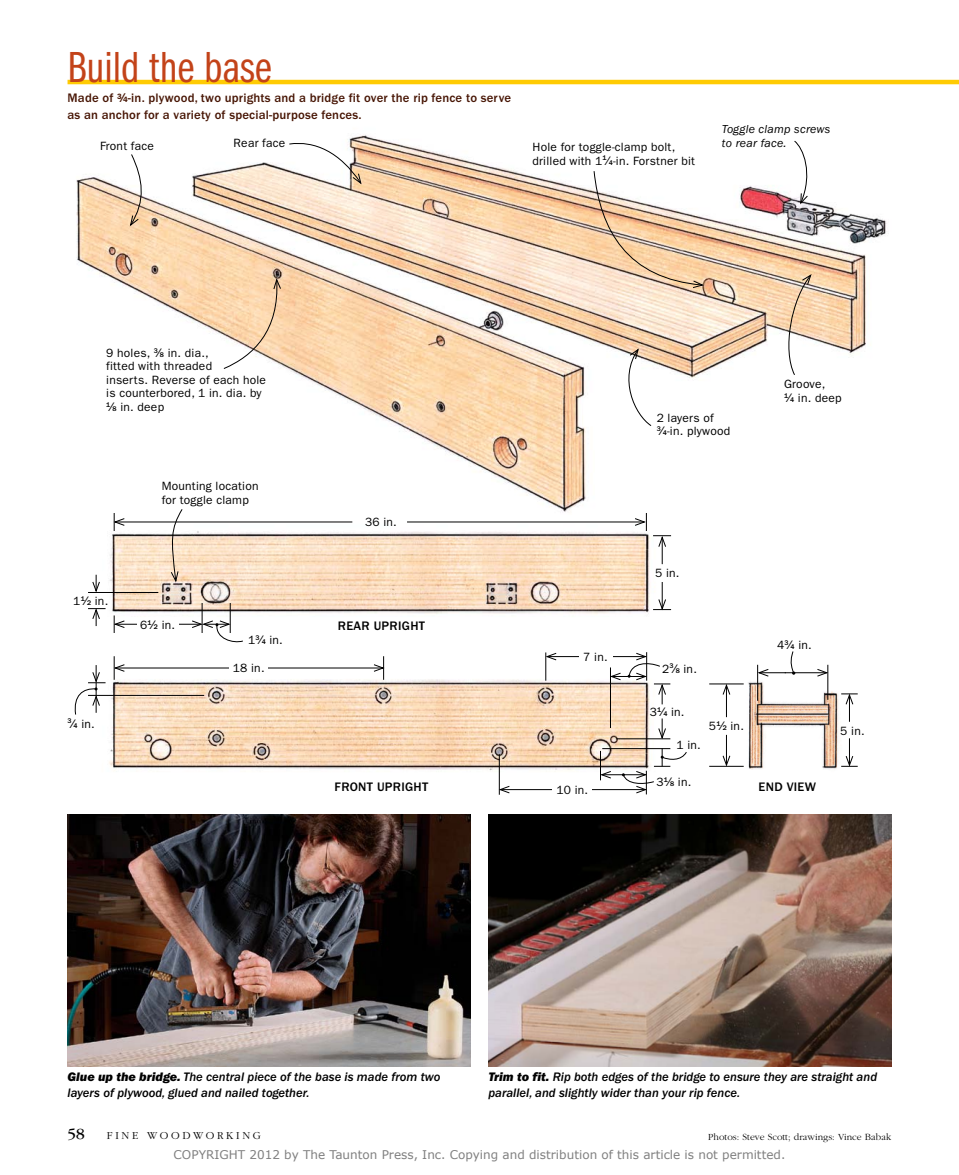
<style>
.page{position:relative;width:959px;height:1175px;background:#fff}
.page>*{position:absolute;margin:0;border:0;box-sizing:border-box;transform-origin:0 0}
.t1{font:45px "ITC Franklin Gothic Std Bk Cp";color:#c34319}
.t2{font:16.05px "ITC Garamond Std";color:#000}
.t3{font:12.75px/15.8px "ITC Franklin Gothic Std Med It";color:#000}
.t4{font:500 12.75px/16.5px "ITC Franklin Gothic Std";letter-spacing:.015em;color:#471504}
.t5{font:500 12.75px "ITC Franklin Gothic Std";letter-spacing:.025em;color:#000}
.t6{font:12px/13.5px "ITC Franklin Gothic Std";letter-spacing:.02em;color:#000}
.t7{font:12px "Verdana";color:#808080}
.t8{font:italic 12px/13.5px "ITC Franklin Gothic Std";letter-spacing:.02em;color:#000}
.t9{font:300 11.1px "ITC Garamond Std";letter-spacing:.24em;color:#000}
.t10{font:300 9.75px "ITC Garamond Std";letter-spacing:.005em;color:#000}
.s1{font-weight:600}
.s2{font-weight:600;font-size:7.8px}
.s3{font-weight:500;font-size:12.75px}
.s4{font-weight:500;font-size:7.05px}
.s5{font-family:"ITC Franklin Gothic Std Hvy It"}
</style>
<div class="page">
<img style="left:109px;top:521px;width:554px;height:103px">
<img style="left:106px;top:668px;width:564px;height:123px">
<img style="left:731px;top:664px;width:127px;height:106px">
<img style="left:76px;top:135px;width:811px;height:377px">
<hr style="left:68px;top:80px;width:890px;height:4px;background:#ffcb03">
<img style="left:488px;top:814px;width:403px;height:252px">
<img style="left:68px;top:814px;width:402px;height:252px">
<hr style="left:709px;top:683px;width:34px;height:1px;background:#000">
<hr style="left:709px;top:766px;width:34px;height:1px;background:#000">
<hr style="left:602px;top:748px;width:68px;height:1px;background:#000">
<hr style="left:202px;top:603px;width:1px;height:30px;background:#000">
<hr style="left:230px;top:603px;width:1px;height:30px;background:#000">
<hr style="left:610px;top:667px;width:1px;height:61px;background:#000">
<hr style="left:499px;top:754px;width:1px;height:40px;background:#000">
<hr style="left:616px;top:738px;width:54px;height:1px;background:#000">
<hr style="left:115px;top:521px;width:237px;height:1px;background:#000">
<svg style="left:113px;top:513px;width:12px;height:18px"></svg>
<hr style="left:407px;top:521px;width:237px;height:1px;background:#000">
<svg style="left:634px;top:513px;width:13px;height:18px"></svg>
<svg style="left:653px;top:535px;width:18px;height:29px"></svg>
<svg style="left:841px;top:692px;width:16px;height:29px"></svg>
<svg style="left:657px;top:718px;width:9px;height:22px"></svg>
<hr style="left:726px;top:685px;width:1px;height:32px;background:#000">
<svg style="left:722px;top:683px;width:9px;height:12px"></svg>
<svg style="left:653px;top:582px;width:18px;height:29px"></svg>
<svg style="left:841px;top:738px;width:16px;height:29px"></svg>
<hr style="left:726px;top:735px;width:1px;height:30px;background:#000">
<svg style="left:722px;top:755px;width:9px;height:12px"></svg>
<hr style="left:757px;top:664px;width:1px;height:36px;background:#000">
<hr style="left:827px;top:665px;width:1px;height:34px;background:#000">
<hr style="left:784px;top:672px;width:42px;height:1px;background:#000">
<svg style="left:816px;top:668px;width:13px;height:9px"></svg>
<svg style="left:618px;top:348px;width:34px;height:79px"></svg>
<svg style="left:782px;top:273px;width:30px;height:103px"></svg>
<svg style="left:170px;top:508px;width:13px;height:75px"></svg>
<svg style="left:129px;top:153px;width:17px;height:74px"></svg>
<svg style="left:288px;top:140px;width:74px;height:45px"></svg>
<svg style="left:593px;top:170px;width:111px;height:118px"></svg>
<svg style="left:223px;top:277px;width:58px;height:92px"></svg>
<svg style="left:756px;top:651px;width:39px;height:26px"></svg>
<hr style="left:88px;top:695px;width:116px;height:1px;background:#000">
<hr style="left:88px;top:592px;width:70px;height:1px;background:#000">
<hr style="left:611px;top:676px;width:34px;height:1px;background:#000">
<svg style="left:609px;top:672px;width:12px;height:8px"></svg>
<hr style="left:601px;top:774px;width:44px;height:1px;background:#000">
<svg style="left:599px;top:751px;width:12px;height:29px"></svg>
<hr style="left:547px;top:656px;width:98px;height:1px;background:#000">
<svg style="left:545px;top:652px;width:12px;height:28px"></svg>
<hr style="left:115px;top:667px;width:268px;height:1px;background:#000">
<svg style="left:373px;top:656px;width:12px;height:24px"></svg>
<svg style="left:113px;top:656px;width:12px;height:24px"></svg>
<hr style="left:115px;top:624px;width:86px;height:1px;background:#000">
<svg style="left:113px;top:615px;width:12px;height:18px"></svg>
<hr style="left:500px;top:789px;width:145px;height:1px;background:#000">
<svg style="left:498px;top:785px;width:12px;height:9px"></svg>
<svg style="left:627px;top:652px;width:43px;height:52px"></svg>
<svg style="left:622px;top:748px;width:65px;height:46px"></svg>
<div style="left:552px;top:785px;width:40px;height:8px;background:#fff"></div>
<div style="left:579px;top:652px;width:33px;height:8px;background:#fff"></div>
<div style="left:229px;top:664px;width:39px;height:8px;background:#fff"></div>
<div style="left:137px;top:620px;width:42px;height:8px;background:#fff"></div>
<svg style="left:191px;top:620px;width:53px;height:23px"></svg>
<svg style="left:793px;top:140px;width:20px;height:65px"></svg>
<svg style="left:92px;top:574px;width:8px;height:18px"></svg>
<svg style="left:88px;top:608px;width:18px;height:18px"></svg>
<svg style="left:74px;top:665px;width:32px;height:50px"></svg>
<h1 class="t1" style="left:68px;top:42px;width:205px">Build the base</h1>
<p class="t4" style="left:68px;top:90px;width:445px">Made of <sup>3</sup><span class="s1">⁄</span><span class="s2">4</span>-in. plywood, two uprights and a bridge fit over the rip fence to serve as an anchor for a variety of special-purpose fences.</p>
<p class="t6" style="left:100px;top:139px;width:55px">Front face</p>
<p class="t6" style="left:234px;top:136px;width:53px">Rear face</p>
<p class="t6" style="left:532px;top:140px;width:164px">Hole for toggle-clamp bolt, drilled with 1<sup>1</sup><span class="s3">⁄</span><span class="s4">4</span>-in. Forstner bit</p>
<p class="t8" style="left:722px;top:123px;width:110px">Toggle clamp screws to rear face.</p>
<p class="t6" style="left:106px;top:346px;width:161px">9 holes, <sup>3</sup><span class="s3">⁄</span><span class="s4">8</span> in. dia.,<br>fitted with threaded<br>inserts. Reverse of each hole is counterbored, 1 in. dia. by<br><sup>1</sup><span class="s3">⁄</span><span class="s4">8</span> in. deep</p>
<p class="t6" style="left:162px;top:479px;width:98px">Mounting location for toggle clamp</p>
<p class="t6" style="left:73px;top:594px;width:36px">1<sup>1</sup><span class="s3">⁄</span><span class="s4">2</span> in.</p>
<p class="t6" style="left:140px;top:618px;width:36px">6<sup>1</sup><span class="s3">⁄</span><span class="s4">2</span> in.</p>
<p class="t6" style="left:68px;top:717px;width:29px"><sup>3</sup><span class="s3">⁄</span><span class="s4">4</span> in.</p>
<p class="t6" style="left:248px;top:633px;width:36px">1<sup>3</sup><span class="s3">⁄</span><span class="s4">4</span> in.</p>
<p class="t6" style="left:233px;top:661px;width:33px">18 in.</p>
<p class="t6" style="left:365px;top:515px;width:33px">36 in.</p>
<p class="t5" style="left:338px;top:619px;width:89px">Rear upright</p>
<p class="t6" style="left:656px;top:411px;width:75px">2 layers of<br><sup>3</sup><span class="s3">⁄</span><span class="s4">4</span>-in. plywood</p>
<p class="t6" style="left:784px;top:377px;width:59px">Groove,<br><sup>1</sup><span class="s3">⁄</span><span class="s4">4</span> in. deep</p>
<p class="t6" style="left:583px;top:650px;width:26px">7 in.</p>
<p class="t6" style="left:655px;top:566px;width:26px">5 in.</p>
<p class="t6" style="left:662px;top:662px;width:36px">2<sup>3</sup><span class="s3">⁄</span><span class="s4">8</span> in.</p>
<p class="t6" style="left:649px;top:705px;width:36px">3<sup>1</sup><span class="s3">⁄</span><span class="s4">4</span> in.</p>
<p class="t6" style="left:676px;top:738px;width:26px">1 in.</p>
<p class="t6" style="left:709px;top:719px;width:36px">5<sup>1</sup><span class="s3">⁄</span><span class="s4">2</span> in.</p>
<p class="t6" style="left:777px;top:638px;width:36px">4<sup>3</sup><span class="s3">⁄</span><span class="s4">4</span> in.</p>
<p class="t6" style="left:840px;top:724px;width:26px">5 in.</p>
<p class="t6" style="left:656px;top:775px;width:36px">3<sup>1</sup><span class="s3">⁄</span><span class="s4">8</span> in.</p>
<p class="t5" style="left:334px;top:779px;width:95px">Front upright</p>
<p class="t5" style="left:758px;top:779px;width:59px">end view</p>
<p class="t6" style="left:556px;top:783px;width:33px">10 in.</p>
<p class="t3" style="left:68px;top:1069px;width:374px"><span class="s5">Glue up the bridge.</span> The central piece of the base is made from two layers of plywood, glued and nailed together.</p>
<p class="t3" style="left:488px;top:1069px;width:390px"><span class="s5">Trim to fit.</span> Rip both edges of the bridge to ensure they are straight and parallel, and slightly wider than your rip fence.</p>
<h2 class="t2" style="left:68px;top:1124px;width:19px">58</h2>
<p class="t9" style="left:107px;top:1129px;width:155px">FINE woodwork in g</p>
<p class="t10" style="left:708px;top:1131px;width:185px">Photos: Steve Scott; drawings: Vince Babak</p>
<p class="t7" style="left:174px;top:1146px;width:613px">COPYRIGHT 2012 by The Taunton Press, Inc. Copying and distribution of this article is not permitted.</p>
</div>
